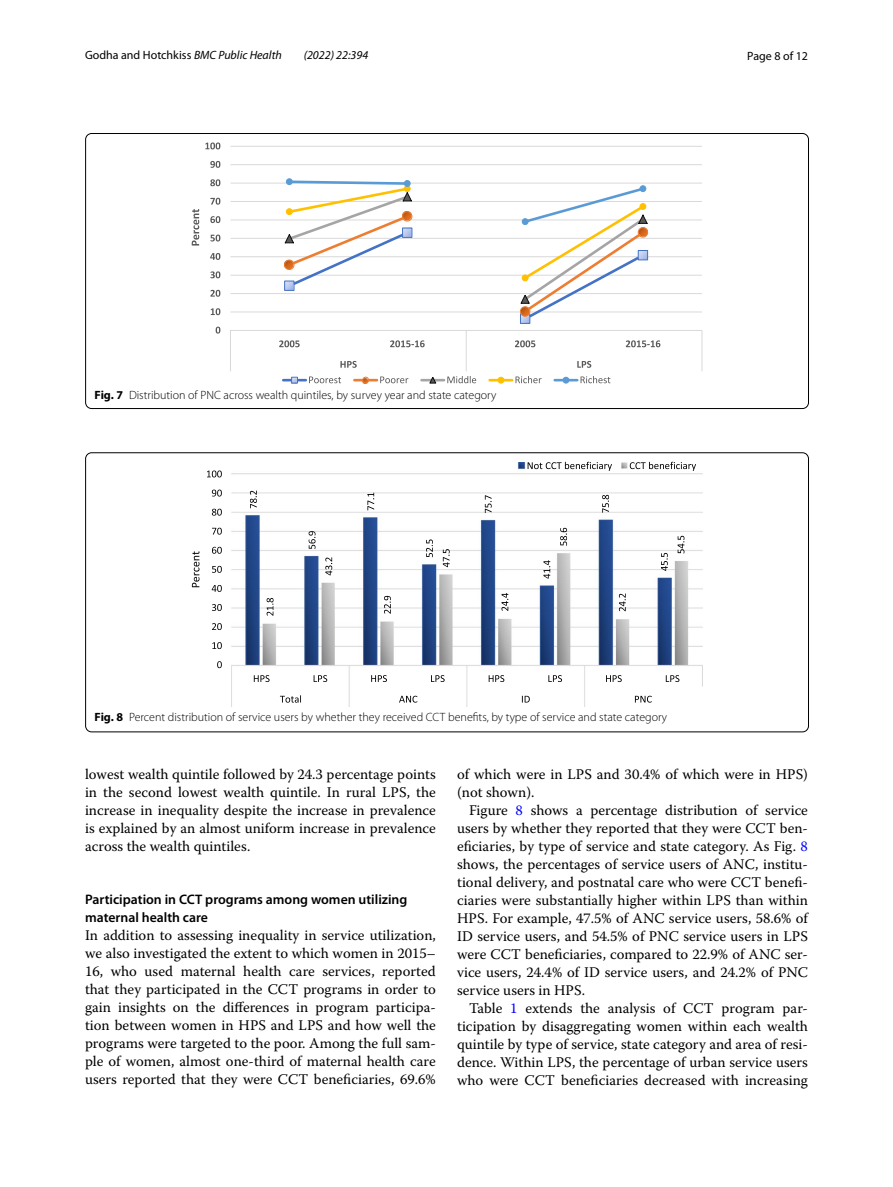
<style>
.page{position:relative;width:893px;height:1187px;background:#fff}
.page>*{position:absolute;margin:0;border:0;box-sizing:border-box;transform-origin:0 0}
.t1{font:14.7px/18px "Warnock Pro";color:#000;text-align:justify}
.t2{font:600 13.8px/18px "Myriad Pro";color:#000}
.t3{font:300 12px "Myriad Pro";color:#000}
.t4{font:12px "Myriad Pro";color:#000}
.t5{font:italic 12px "Myriad Pro";color:#000}
.s1{font-style:italic}
.s2{font-weight:700}
.s3{color:#00f}
</style>
<div class="page">
<img style="left:285px;top:344px;width:360px;height:39px">
<hr style="left:230px;top:311px;width:291px;height:1px;background:#d9d9d9">
<hr style="left:530px;top:311px;width:172px;height:1px;background:#d9d9d9">
<hr style="left:230px;top:293px;width:472px;height:1px;background:#d9d9d9">
<hr style="left:230px;top:275px;width:472px;height:1px;background:#d9d9d9">
<hr style="left:230px;top:256px;width:408px;height:1px;background:#d9d9d9">
<hr style="left:648px;top:256px;width:54px;height:1px;background:#d9d9d9">
<hr style="left:230px;top:238px;width:472px;height:1px;background:#d9d9d9">
<hr style="left:230px;top:219px;width:174px;height:1px;background:#d9d9d9">
<hr style="left:410px;top:219px;width:292px;height:1px;background:#d9d9d9">
<hr style="left:230px;top:201px;width:472px;height:1px;background:#d9d9d9">
<hr style="left:230px;top:183px;width:472px;height:1px;background:#d9d9d9">
<hr style="left:230px;top:164px;width:472px;height:1px;background:#d9d9d9">
<hr style="left:230px;top:146px;width:472px;height:1px;background:#d9d9d9">
<hr style="left:230px;top:330px;width:472px;height:1px;background:#d9d9d9">
<svg style="left:230px;top:331px;width:1px;height:40px"></svg>
<svg style="left:702px;top:330px;width:1px;height:41px"></svg>
<div style="left:286px;top:178px;width:7px;height:7px;border:1px solid #5b9bd5;border-radius:50%"></div>
<svg style="left:284px;top:179px;width:364px;height:145px"></svg>
<div style="left:522px;top:218px;width:6px;height:7px;border:1px solid #5b9bd5;border-radius:50%"></div>
<svg style="left:216px;top:326px;width:4px;height:7px"></svg>
<svg style="left:211px;top:308px;width:9px;height:7px"></svg>
<svg style="left:210px;top:290px;width:10px;height:7px"></svg>
<svg style="left:210px;top:271px;width:10px;height:7px"></svg>
<svg style="left:210px;top:253px;width:10px;height:7px"></svg>
<svg style="left:210px;top:234px;width:10px;height:7px"></svg>
<svg style="left:210px;top:216px;width:10px;height:7px"></svg>
<svg style="left:210px;top:198px;width:10px;height:7px"></svg>
<svg style="left:210px;top:179px;width:10px;height:7px"></svg>
<svg style="left:210px;top:161px;width:10px;height:7px"></svg>
<svg style="left:205px;top:142px;width:15px;height:7px"></svg>
<svg style="left:279px;top:340px;width:21px;height:7px"></svg>
<svg style="left:390px;top:340px;width:35px;height:7px"></svg>
<svg style="left:515px;top:340px;width:20px;height:7px"></svg>
<svg style="left:626px;top:340px;width:34px;height:7px"></svg>
<svg style="left:340px;top:361px;width:17px;height:7px"></svg>
<svg style="left:577px;top:361px;width:14px;height:7px"></svg>
<svg style="left:192px;top:209px;width:7px;height:36px"></svg>
<svg style="left:283px;top:379px;width:8px;height:2px"></svg>
<div style="left:291px;top:377px;width:7px;height:6px;border:1px solid #4472c4"></div>
<svg style="left:298px;top:376px;width:43px;height:7px"></svg>
<svg style="left:354px;top:379px;width:8px;height:2px"></svg>
<div style="left:362px;top:377px;width:7px;height:6px;border:1px solid #ed7d31;border-radius:50%"></div>
<svg style="left:369px;top:376px;width:39px;height:7px"></svg>
<hr style="left:422px;top:379px;width:22px;height:2px;background:#a5a5a5">
<svg style="left:428px;top:376px;width:9px;height:7px"></svg>
<svg style="left:447px;top:331px;width:29px;height:52px"></svg>
<hr style="left:490px;top:379px;width:22px;height:2px;background:#ffc000">
<svg style="left:498px;top:377px;width:6px;height:6px"></svg>
<svg style="left:515px;top:376px;width:27px;height:7px"></svg>
<hr style="left:555px;top:379px;width:22px;height:2px;background:#5b9bd5">
<svg style="left:563px;top:377px;width:6px;height:6px"></svg>
<svg style="left:581px;top:376px;width:29px;height:7px"></svg>
<img style="left:232px;top:462px;width:470px;height:244px">
<svg style="left:250px;top:490px;width:7px;height:18px"></svg>
<svg style="left:309px;top:531px;width:7px;height:18px"></svg>
<svg style="left:367px;top:492px;width:7px;height:18px"></svg>
<svg style="left:426px;top:539px;width:7px;height:18px"></svg>
<svg style="left:485px;top:495px;width:7px;height:18px"></svg>
<svg style="left:543px;top:560px;width:7px;height:18px"></svg>
<svg style="left:602px;top:495px;width:7px;height:17px"></svg>
<svg style="left:661px;top:553px;width:7px;height:18px"></svg>
<svg style="left:267px;top:598px;width:7px;height:17px"></svg>
<svg style="left:325px;top:557px;width:7px;height:18px"></svg>
<svg style="left:384px;top:596px;width:7px;height:17px"></svg>
<svg style="left:443px;top:549px;width:7px;height:18px"></svg>
<svg style="left:501px;top:593px;width:7px;height:18px"></svg>
<svg style="left:560px;top:528px;width:7px;height:17px"></svg>
<svg style="left:619px;top:593px;width:7px;height:18px"></svg>
<svg style="left:678px;top:535px;width:6px;height:18px"></svg>
<svg style="left:217px;top:661px;width:5px;height:7px"></svg>
<svg style="left:212px;top:642px;width:10px;height:7px"></svg>
<svg style="left:212px;top:623px;width:10px;height:7px"></svg>
<svg style="left:212px;top:604px;width:10px;height:7px"></svg>
<svg style="left:212px;top:585px;width:10px;height:7px"></svg>
<svg style="left:212px;top:566px;width:10px;height:6px"></svg>
<svg style="left:212px;top:546px;width:10px;height:7px"></svg>
<svg style="left:212px;top:527px;width:10px;height:7px"></svg>
<svg style="left:212px;top:508px;width:10px;height:7px"></svg>
<svg style="left:212px;top:489px;width:10px;height:7px"></svg>
<svg style="left:207px;top:470px;width:15px;height:7px"></svg>
<svg style="left:254px;top:675px;width:425px;height:7px"></svg>
<svg style="left:280px;top:695px;width:372px;height:7px"></svg>
<svg style="left:192px;top:551px;width:7px;height:36px"></svg>
<svg style="left:528px;top:461px;width:84px;height:10px"></svg>
<svg style="left:630px;top:461px;width:66px;height:10px"></svg>
<p class="t4" style="left:85px;top:48px;width:198px">Godha and Hotchkiss <span class="s1">BMC Public Health</span></p>
<p class="t5" style="left:304px;top:48px;width:66px">(2022) 22:394</p>
<p class="t4" style="left:747px;top:48px;width:62px">Page 8 of 12</p>
<p class="t3" style="left:95px;top:388px;width:403px"><span class="s2">Fig. 7</span> Distribution of PNC across wealth quintiles, by survey year and state category</p>
<p class="t3" style="left:95px;top:710px;width:574px"><span class="s2">Fig. 8</span> Percent distribution of service users by whether they received CCT benefits, by type of service and state category</p>
<p class="t1" style="left:85px;top:765px;width:352px">lowest wealth quintile followed by 24.3 percentage points in the second lowest wealth quintile. In rural LPS, the increase in inequality despite the increase in prevalence is explained by an almost uniform increase in prevalence across the wealth quintiles.</p>
<p class="t2" style="left:85px;top:890px;width:324px">Participation in CCT programs among women utilizing maternal health care</p>
<p class="t1" style="left:85px;top:926px;width:352px">In addition to assessing inequality in service utilization, we also investigated the extent to which women in 2015– 16, who used maternal health care services, reported that they participated in the CCT programs in order to gain insights on the differences in program participa&shy;tion between women in HPS and LPS and how well the programs were targeted to the poor. Among the full sam&shy;ple of women, almost one-third of maternal health care users reported that they were CCT beneficiaries, 69.6%</p>
<p class="t1" style="left:457px;top:765px;width:352px">of which were in LPS and 30.4% of which were in HPS) (not shown).</p>
<p class="t1" style="left:457px;top:801px;width:352px;text-indent:12px">Figure <span class="s3">8</span> shows a percentage distribution of service users by whether they reported that they were CCT ben&shy;eficiaries, by type of service and state category. As Fig. <span class="s3">8 </span>shows, the percentages of service users of ANC, institu&shy;tional delivery, and postnatal care who were CCT benefi&shy;ciaries were substantially higher within LPS than within HPS. For example, 47.5% of ANC service users, 58.6% of ID service users, and 54.5% of PNC service users in LPS were CCT beneficiaries, compared to 22.9% of ANC ser&shy;vice users, 24.4% of ID service users, and 24.2% of PNC service users in HPS.</p>
<p class="t1" style="left:457px;top:999px;width:352px;text-indent:12px">Table <span class="s3">1</span> extends the analysis of CCT program par&shy;ticipation by disaggregating women within each wealth quintile by type of service, state category and area of resi&shy;dence. Within LPS, the percentage of urban service users who were CCT beneficiaries decreased with increasing</p>
</div>
